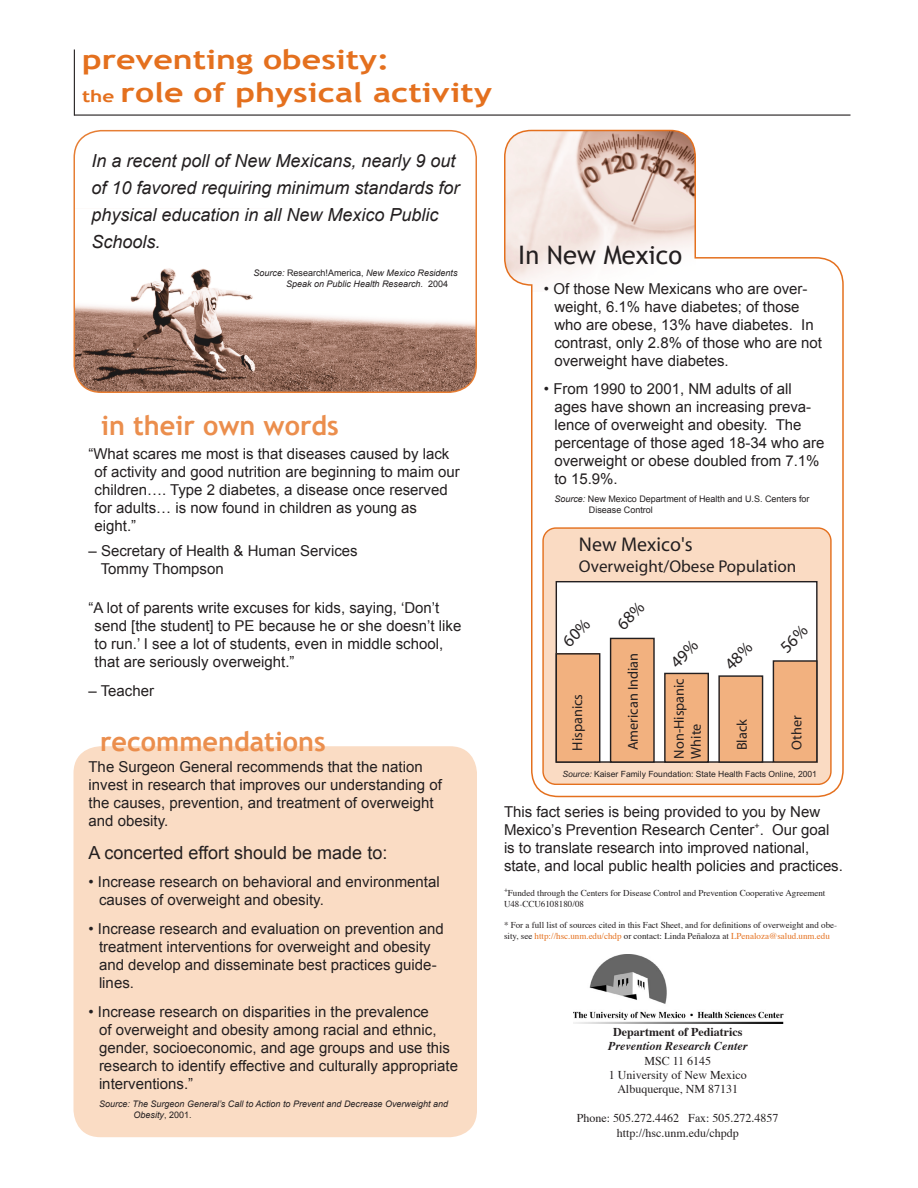
<style>
.page{position:relative;width:918px;height:1188px;background:#fff}
.page>*{position:absolute;margin:0;border:0;box-sizing:border-box;transform-origin:0 0}
.t1{font:700 27px/33px "Trebuchet MS";color:#e4701e;scale:1.25 1}
.t2{font:700 27px "Trebuchet MS";color:#eb8e4d}
.t3{font:25.5px "Trebuchet MS";color:#231f20}
.t4{font:19.95px "Myriad";color:#231f20}
.t5{font:italic 18px/27px "Arial";color:#231f20}
.t6{font:18px "Arial";color:#231f20}
.t7{font:17.1px "Myriad";color:#231f20}
.t8{font:15px/18px "Arial";color:#231f20}
.t9{font:14.25px/17.1px "Myriad";color:#231f20}
.t10{font:12px/14.4px "Times";color:#231f20;text-align:center}
.t11{font:italic 700 12px "Times";color:#231f20}
.t12{font:700 12px "Times";color:#231f20}
.t13{font:9px/10.8px "Times";color:#231f20}
.t14{font:italic 9px/10.8px "Arial";color:#231f20}
.t15{font:9px/10.8px "Arial";color:#231f20}
.t16{font:8.55px "Arial";color:#231f20}
.s1{font-size:16.5px}
.s2{font-style:normal}
.s3{font-style:italic}
.s4{color:#e4701e}
</style>
<div class="page">
<svg style="left:504px;top:129px;width:340px;height:669px"></svg>
<img style="left:573px;top:954px;width:211px;height:69px">
<div style="left:74px;top:746px;width:403px;height:391px;background:#fadcc4"></div>
<hr style="left:74px;top:115px;width:777px;height:1px;background:#231f20">
<hr style="left:74px;top:49px;width:1px;height:67px;background:#231f20">
<div style="left:543px;top:528px;width:288px;height:256px;background:#fadbc3;border-radius:13px"></div>
<div style="left:542px;top:527px;width:290px;height:258px;border:1px solid #e4701e;border-radius:13px"></div>
<div style="left:556px;top:582px;width:261px;height:180px;background:#fff"></div>
<div style="left:556px;top:654px;width:44px;height:108px;background:#f2b17f"></div>
<div style="left:556px;top:653px;width:44px;height:110px;border:1px solid #231f20"></div>
<div style="left:611px;top:638px;width:43px;height:124px;background:#f2b17f"></div>
<div style="left:610px;top:638px;width:45px;height:125px;border:1px solid #231f20"></div>
<div style="left:665px;top:673px;width:43px;height:89px;background:#f2b17f"></div>
<div style="left:664px;top:673px;width:45px;height:90px;border:1px solid #231f20"></div>
<div style="left:719px;top:676px;width:44px;height:86px;background:#f2b17f"></div>
<div style="left:718px;top:675px;width:45px;height:88px;border:1px solid #231f20"></div>
<div style="left:773px;top:661px;width:44px;height:101px;background:#f2b17f"></div>
<div style="left:773px;top:660px;width:45px;height:103px;border:1px solid #231f20"></div>
<svg style="left:73px;top:129px;width:404px;height:263px"></svg>
<h1 class="t1" style="left:82px;top:43px;width:329px">preventing obesity:<br><span class="s1">the</span> role of physical activity</h1>
<p class="t5" style="left:92px;top:147px;width:370px">In a recent poll of New Mexicans, nearly 9 out of 10 favored requiring minimum standards for physical education in all New Mexico Public Schools.</p>
<p class="t14" style="left:286px;top:268px;width:173px;text-indent:-33px">Source: <span class="s2">Research!America,</span> New Mexico Residents<br>Speak on Public Health Research<span class="s2">. 2004</span></p>
<h1 class="t2" style="left:101px;top:409px;width:239px">in their own words</h1>
<p class="t8" style="left:95px;top:444px;width:367px;text-indent:-6px">“What scares me most is that diseases caused by lack of activity and good nutrition are beginning to maim our children…. Type 2 diabetes, a disease once reserved for adults… is now found in children as young as eight.”</p>
<p class="t8" style="left:101px;top:542px;width:259px;text-indent:-12px">– Secretary of Health &amp; Human Services<br>Tommy Thompson</p>
<p class="t8" style="left:95px;top:599px;width:368px;text-indent:-6px">“A lot of parents write excuses for kids, saying, ‘Don’t send [the student] to PE because he or she doesn’t like to run.’ I see a lot of students, even in middle school, that are seriously overweight.”</p>
<p class="t8" style="left:89px;top:682px;width:67px">– Teacher</p>
<h1 class="t2" style="left:100px;top:725px;width:227px">recommendations</h1>
<p class="t8" style="left:89px;top:758px;width:355px">The Surgeon General recommends that the nation invest in research that improves our understanding of the causes, prevention, and treatment of overweight and obesity.</p>
<p class="t6" style="left:89px;top:842px;width:300px">A concerted effort should be made to:</p>
<p class="t8" style="left:99px;top:873px;width:342px;text-indent:-10px">• Increase research on behavioral and environmental causes of overweight and obesity.</p>
<p class="t8" style="left:99px;top:920px;width:346px;text-indent:-10px">• Increase research and evaluation on prevention and treatment interventions for overweight and obesity and develop and disseminate best practices guide&shy;lines.</p>
<p class="t8" style="left:99px;top:1003px;width:361px;text-indent:-10px">• Increase research on disparities in the prevalence<br>of overweight and obesity among racial and ethnic, gender, socioeconomic, and age groups and use this research to identify effective and culturally appropriate interventions.”</p>
<p class="t14" style="left:134px;top:1098px;width:316px;text-indent:-34px">Source: The Surgeon General’s Call to Action to Prevent and Decrease Overweight and<br>Obesity<span class="s2">, 2001.</span></p>
<h2 class="t3" style="left:518px;top:240px;width:165px">In New Mexico</h2>
<p class="t8" style="left:554px;top:279px;width:269px;text-indent:-10px">• Of those New Mexicans who are over&shy;weight, 6.1% have diabetes; of those who are obese, 13% have diabetes. In contrast, only 2.8% of those who are not overweight have diabetes.</p>
<p class="t8" style="left:554px;top:380px;width:272px;text-indent:-10px">• From 1990 to 2001, NM adults of all ages have shown an increasing preva&shy;lence of overweight and obesity. The percentage of those aged 18-34 who are overweight or obese doubled from 7.1% to 15.9%.</p>
<p class="t15" style="left:589px;top:494px;width:222px;text-indent:-34px"><span class="s3">Source:</span> New Mexico Department of Health and U.S. Centers for<br>Disease Control</p>
<h3 class="t4" style="left:579px;top:535px;width:115px">New Mexico's</h3>
<p class="t7" style="left:579px;top:558px;width:219px">Overweight/Obese Population</p>
<p class="t9" style="left:625px;top:750px;width:99px;rotate:-90deg">American Indian</p>
<p class="t9" style="left:671px;top:759px;width:82px;rotate:-90deg">Non-Hispanic<br>White</p>
<p class="t9" style="left:569px;top:751px;width:58px;rotate:-90deg">Hispanics</p>
<p class="t9" style="left:734px;top:750px;width:33px;rotate:-90deg">Black</p>
<p class="t9" style="left:789px;top:750px;width:36px;rotate:-90deg">Other</p>
<p class="t16" style="left:562px;top:769px;width:256px"><span class="s3">Source:</span> Kaiser Family Foundation: State Health Facts Online, 2001</p>
<p class="t8" style="left:504px;top:803px;width:340px">This fact series is being provided to you by New Mexico’s Prevention Research Center<sup>+</sup>. Our goal is to translate research into improved national, state, and local public health policies and practices.</p>
<p class="t13" style="left:504px;top:888px;width:323px"><sup>+</sup>Funded through the Centers for Disease Control and Prevention Cooperative Agreement<br>U48-CCU6108180/08</p>
<p class="t13" style="left:504px;top:921px;width:335px">* For a full list of sources cited in this Fact Sheet, and for definitions of overweight and obe&shy;sity, see <span class="s4">http://hsc.unm.edu/chdp</span> or contact: Linda Peñaloza at <span class="s4">LPenaloza@salud.unm.edu</span></p>
<p class="t12" style="left:613px;top:1024px;width:131px">Department of Pediatrics</p>
<p class="t11" style="left:608px;top:1038px;width:141px">Prevention Research Center</p>
<p class="t10" style="left:609px;top:1054px;width:139px">MSC 11 6145<br>1 University of New Mexico<br>Albuquerque, NM 87131</p>
<p class="t10" style="left:577px;top:1112px;width:203px">Phone: 505.272.4462 Fax: 505.272.4857 http://hsc.unm.edu/chpdp</p>
</div>
